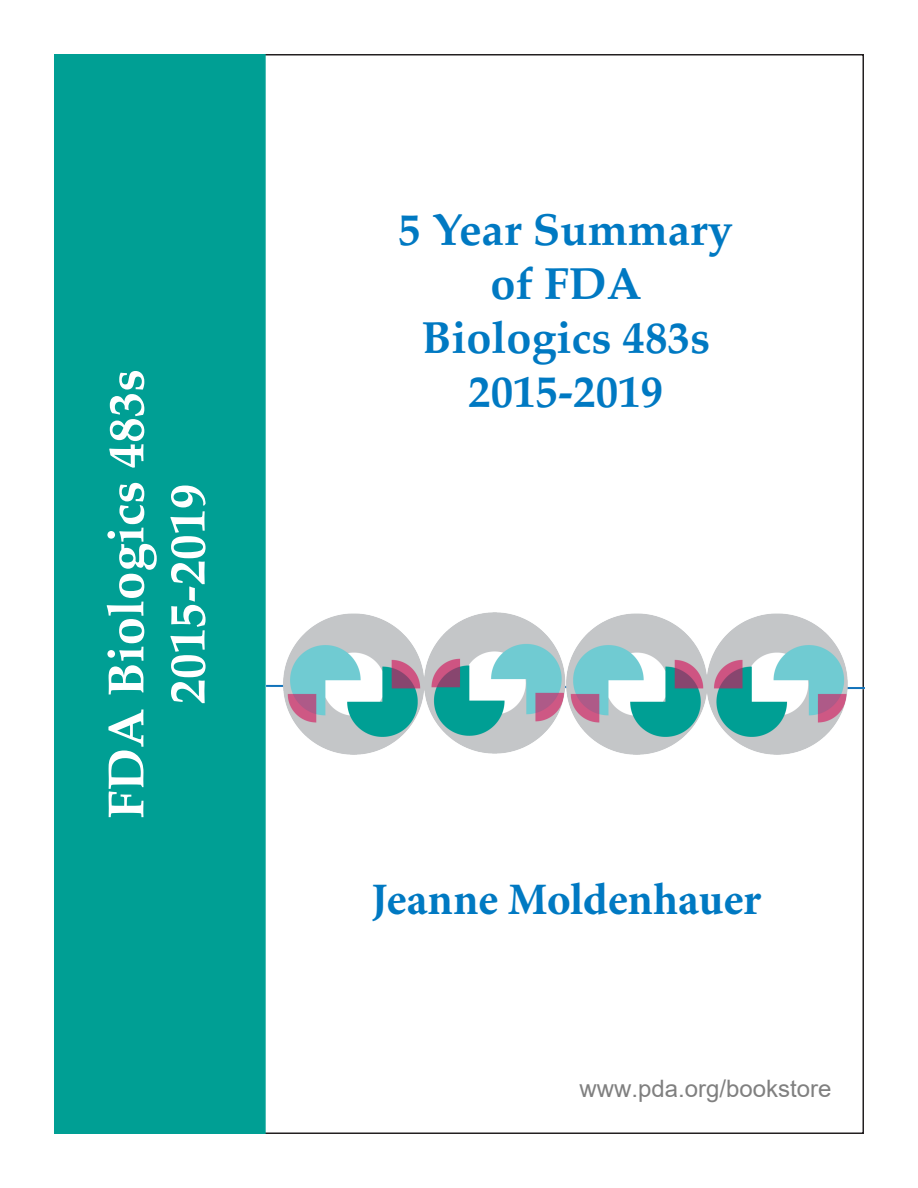
<style>
.page{position:relative;width:918px;height:1188px;background:#fff}
.page>*{position:absolute;margin:0;border:0;box-sizing:border-box;transform-origin:0 0}
.t1{font:700 51px "Palatino";color:#fff}
.t2{font:700 45px "Palatino";color:#0079c2}
.t3{font:700 45px "Minion Pro";color:#0079c2}
.t4{font:24px "Arial";color:#808080}
</style>
<div class="page">
<div style="left:54px;top:54px;width:212px;height:1080px;background:#009f94;border:2px solid #009f94"></div>
<img style="left:267px;top:612px;width:597px;height:143px">
<p class="t1" style="left:83px;top:819px;width:451px;rotate:-90deg">FDA Biologics 483s</p>
<p class="t1" style="left:144px;top:705px;width:222px;rotate:-90deg">2015-2019</p>
<p class="t2" style="left:399px;top:191px;width:336px">5 Year Summary</p>
<p class="t2" style="left:491px;top:245px;width:153px">of FDA</p>
<p class="t2" style="left:421px;top:299px;width:290px">Biologics 483s</p>
<p class="t2" style="left:468px;top:353px;width:196px">2015-2019</p>
<p class="t3" style="left:372px;top:868px;width:391px">Jeanne Moldenhauer</p>
<p class="t4" style="left:579px;top:1072px;width:254px">www.pda.org/bookstore</p>
</div>
